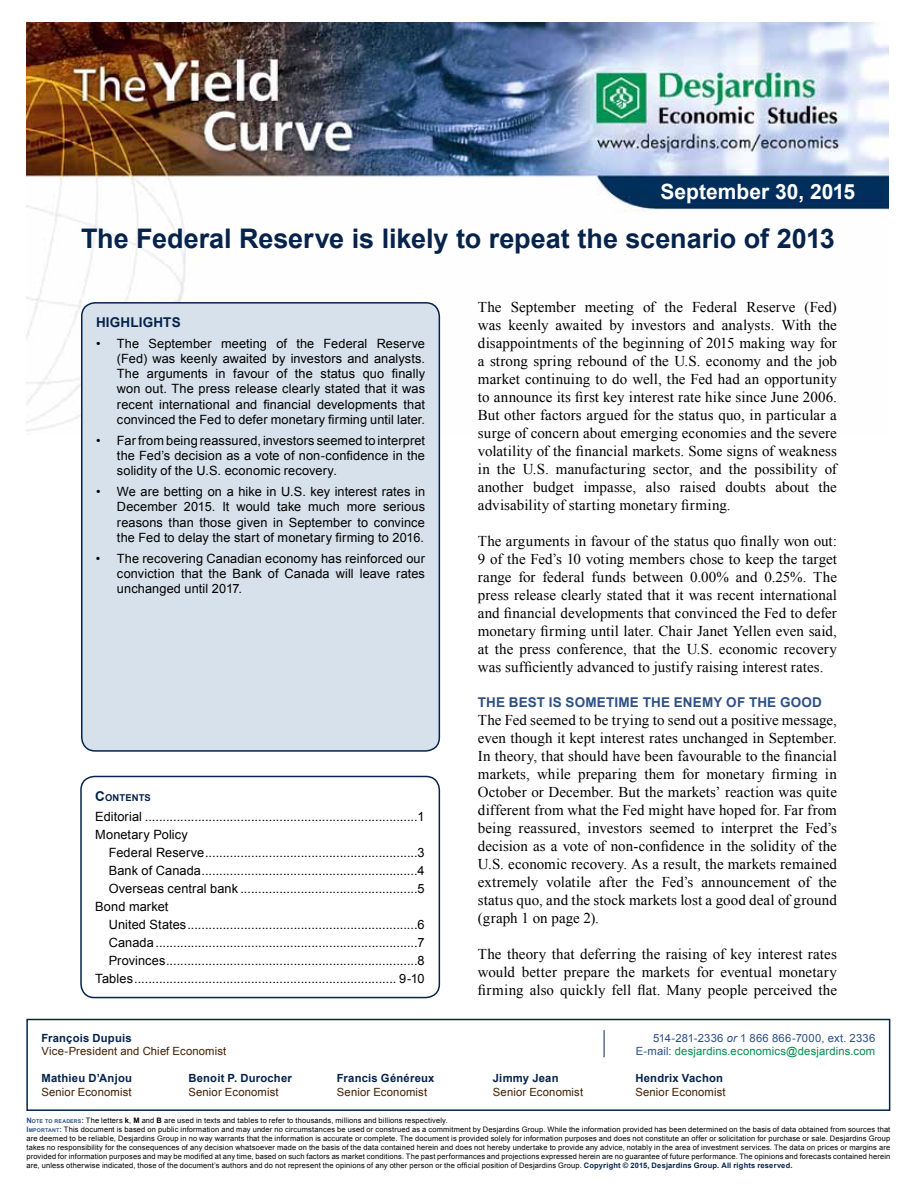
<style>
.page{position:relative;width:918px;height:1188px;background:#fff}
.page>*{position:absolute;margin:0;border:0;box-sizing:border-box;transform-origin:0 0}
.t1{font:700 27px "Arial";color:#05234b}
.t2{font:700 21px "Arial";color:#fff}
.t3{font:15px/18px "Times New Roman";letter-spacing:.005em;color:#000;text-align:justify}
.t4{font:700 13.5px "Arial";letter-spacing:.015em;color:#2d5088}
.t5{font:700 13.5px "Arial";letter-spacing:.015em;color:#05234b}
.t6{font:12.75px/15.3px "Arial";letter-spacing:.01em;color:#000;text-align:justify}
.t7{font:11.25px "Arial";letter-spacing:.015em;color:#401f00}
.t8{font:700 11.25px "Arial";letter-spacing:.02em;color:#05234b}
.t9{font:11.25px "Arial";letter-spacing:.015em;color:#008b4d}
.t10{font:11.25px "Arial";letter-spacing:.025em;color:#2d5088}
.t11{font:700 9.45px "Arial";letter-spacing:.015em;color:#05234b}
.t12{font:7.5px/9px "Arial";letter-spacing:.02em;color:#000}
.s1{font-size:13.5px}
.s2{font-style:italic}
.s3{color:#2d5088}
.s4{font-weight:700;color:#2d5088}
.s5{font-weight:700;font-size:5.25px;color:#2d5088}
.s6{font-weight:700}
.s7{font-weight:700;color:#05234b}
</style>
<div class="page">
<img style="left:26px;top:23px;width:862px;height:411px">
<svg style="left:26px;top:1018px;width:865px;height:93px"></svg>
<svg style="left:604px;top:1030px;width:1px;height:27px"></svg>
<div style="left:82px;top:303px;width:357px;height:448px;background:#d7e1eb;border-radius:14px"></div>
<div style="left:81px;top:302px;width:359px;height:450px;border:2px solid #05234b;border-radius:14px"></div>
<div style="left:80px;top:776px;width:360px;height:222px;border:2px solid #05234b;border-radius:14px"></div>
<h2 class="t2" style="left:661px;top:178px;width:196px">September 30, 2015</h2>
<h1 class="t1" style="left:81px;top:221px;width:755px">The Federal Reserve is likely to repeat the scenario of 2013</h1>
<p class="t5" style="left:96px;top:313px;width:57px">High lights</p>
<p class="t6" style="left:117px;top:336px;width:310px;text-indent:-21px">• The September meeting of the Federal Reserve (Fed) was keenly awaited by investors and analysts.<br>The arguments in favour of the status quo finally won out. The press release clearly stated that it was recent international and financial developments that convinced the Fed to defer monetary firming until later.</p>
<p class="t6" style="left:117px;top:433px;width:310px;text-indent:-21px">• Far from being reassured, investors seemed to interpret the Fed’s decision as a vote of non-confidence in the solidity of the U.S. economic recovery.</p>
<p class="t6" style="left:117px;top:484px;width:310px;text-indent:-21px">• We are betting on a hike in U.S. key interest rates in December 2015. It would take much more serious reasons than those given in September to convince the Fed to delay the start of monetary firming to 2016.</p>
<p class="t6" style="left:117px;top:551px;width:310px;text-indent:-21px">• The recovering Canadian economy has reinforced our conviction that the Bank of Canada will leave rates unchanged until 2017.</p>
<p class="t11" style="left:95px;top:791px;width:57px"><span class="s1">C</span>ONTENTS</p>
<p class="t6" style="left:95px;top:808px;width:331px;line-height:18px">Editorial .............................................................................1<br>Monetary Policy</p>
<p class="t6" style="left:109px;top:845px;width:317px">Federal Reserve............................................................3</p>
<p class="t6" style="left:109px;top:863px;width:317px">Bank of Canada.............................................................4</p>
<p class="t6" style="left:109px;top:881px;width:317px">Overseas central bank ..................................................5</p>
<p class="t6" style="left:95px;top:899px;width:75px">Bond market</p>
<p class="t6" style="left:109px;top:917px;width:317px">United States.................................................................6</p>
<p class="t6" style="left:109px;top:935px;width:317px">Canada..........................................................................7</p>
<p class="t6" style="left:109px;top:953px;width:317px">Provinces.......................................................................8</p>
<p class="t6" style="left:95px;top:971px;width:331px">Tables.......................................................................... 9-10</p>
<p class="t3" style="left:478px;top:298px;width:361px">The September meeting of the Federal Reserve (Fed) was keenly awaited by investors and analysts. With the disappointments of the beginning of 2015 making way for a strong spring rebound of the U.S. economy and the job market continuing to do well, the Fed had an opportunity to announce its first key interest rate hike since June 2006.<br>But other factors argued for the status quo, in particular a surge of concern about emerging economies and the severe volatility of the financial markets. Some signs of weakness in the U.S. manufacturing sector, and the possibility of another budget impasse, also raised doubts about the advisability of starting monetary firming.</p>
<p class="t3" style="left:478px;top:532px;width:361px">The arguments in favour of the status quo finally won out:<br>9 of the Fed’s 10 voting members chose to keep the target range for federal funds between 0.00% and 0.25%. The press release clearly stated that it was recent international and financial developments that convinced the Fed to defer monetary firming until later. Chair Janet Yellen even said, at the press conference, that the U.S. economic recovery was sufficiently advanced to justify raising interest rates.</p>
<p class="t4" style="left:478px;top:693px;width:344px">The best is sometime th e enemy of th e good</p>
<p class="t3" style="left:478px;top:710px;width:361px">The Fed seemed to be trying to send out a positive message, even though it kept interest rates unchanged in September.<br>In theory, that should have been favourable to the financial markets, while preparing them for monetary firming in October or December. But the markets’ reaction was quite different from what the Fed might have hoped for. Far from being reassured, investors seemed to interpret the Fed’s decision as a vote of non-confidence in the solidity of the U.S. economic recovery. As a result, the markets remained extremely volatile after the Fed’s announcement of the status quo, and the stock markets lost a good deal of ground (graph 1 on page 2).</p>
<p class="t3" style="left:478px;top:944px;width:361px">The theory that deferring the raising of key interest rates would better prepare the markets for eventual monetary firming also quickly fell flat. Many people perceived the</p>
<p class="t8" style="left:41px;top:1031px;width:92px">François Dupuis</p>
<p class="t10" style="left:653px;top:1031px;width:224px">514-281-2336 <span class="s2">or</span> 1 866 866-7000, ext. 2336</p>
<p class="t7" style="left:41px;top:1044px;width:186px">Vice-President and Chief Economist</p>
<p class="t9" style="left:636px;top:1044px;width:241px"><span class="s3">E-mail:</span> desjardins.economics@desjardins.com</p>
<p class="t8" style="left:41px;top:1071px;width:92px">Mathieu D’Anjou</p>
<p class="t8" style="left:188px;top:1071px;width:105px">Benoit P. Durocher</p>
<p class="t8" style="left:337px;top:1071px;width:99px">Francis Généreux</p>
<p class="t8" style="left:493px;top:1071px;width:67px">Jimmy Jean</p>
<p class="t8" style="left:635px;top:1071px;width:89px">Hendrix Vachon</p>
<p class="t7" style="left:41px;top:1085px;width:92px">Senior Economist</p>
<p class="t7" style="left:188px;top:1085px;width:92px">Senior Economist</p>
<p class="t7" style="left:337px;top:1085px;width:92px">Senior Economist</p>
<p class="t7" style="left:493px;top:1085px;width:92px">Senior Economist</p>
<p class="t7" style="left:635px;top:1085px;width:92px">Senior Economist</p>
<p class="t12" style="left:26px;top:1116px;width:866px"><span class="s4">N</span><span class="s5">OTE TO READERS</span><span class="s4">:</span> The letters <span class="s6">k</span>, <span class="s6">M</span> and <span class="s6">B</span> are used in texts and tables to refer to thousands, millions and billions respectively.<br><span class="s4">I</span><span class="s5">MPORTANT</span><span class="s4">:</span> This document is based on public information and may under no circumstances be used or construed as a commitment by Desjardins Group. While the information provided has been determined on the basis of data obtained from sources that are deemed to be reliable, Desjardins Group in no way warrants that the information is accurate or complete. The document is provided solely for information purposes and does not constitute an offer or solicitation for purchase or sale. Desjardins Group takes no responsibility for the consequences of any decision whatsoever made on the basis of the data contained herein and does not hereby undertake to provide any advice, notably in the area of investment services. The data on prices or margins are provided for information purposes and may be modified at any time, based on such factors as market conditions. The past performances and projections expressed herein are no guarantee of future performance. The opinions and forecasts contained herein are, unless otherwise indicated, those of the document’s authors and do not represent the opinions of any other person or the official position of Desjardins Group. <span class="s7">Copyright © 2015, Desjardins Group. All rights reserved.</span></p>
</div>
